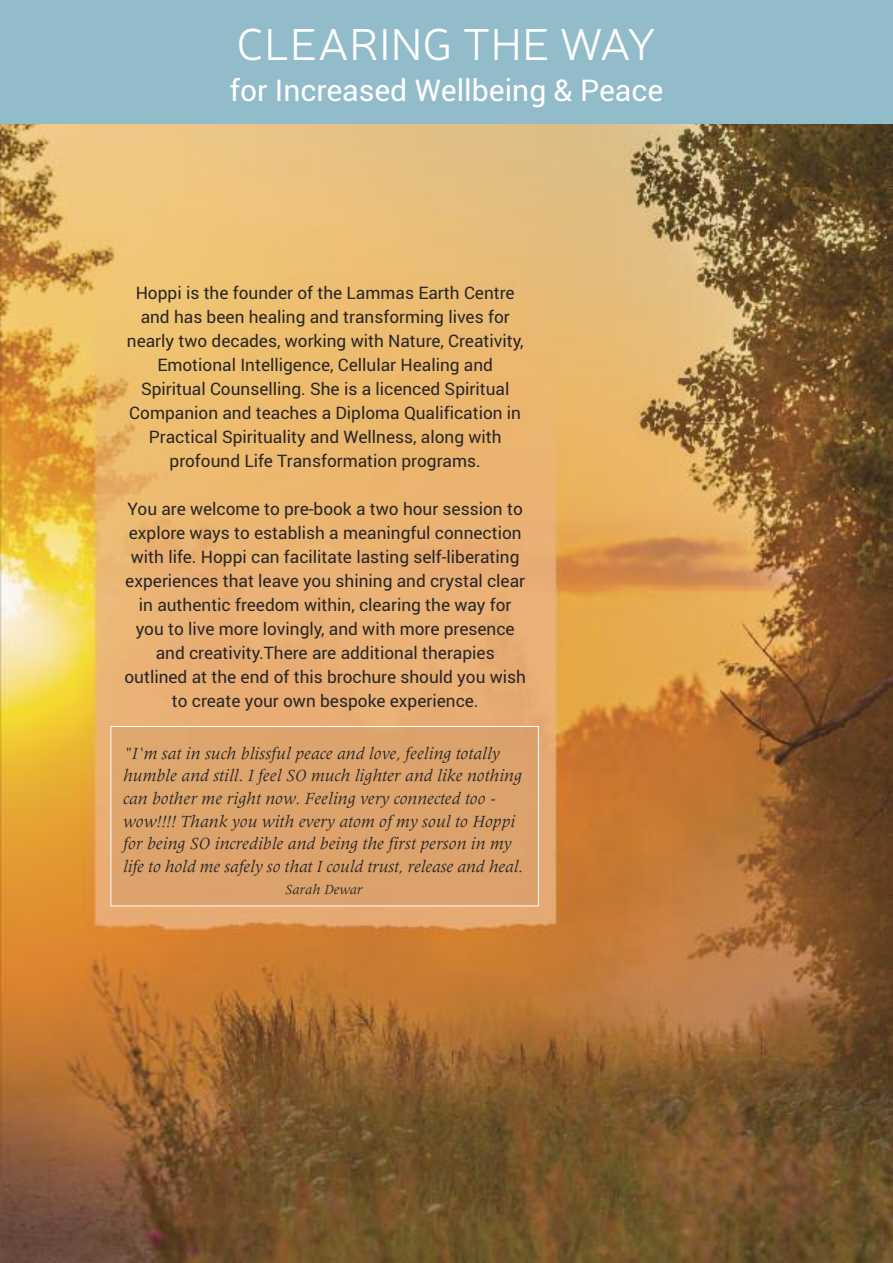
<style>
.page{position:relative;width:893px;height:1263px;background:#fff}
.page>*{position:absolute;margin:0;border:0;box-sizing:border-box;transform-origin:0 0}
.t1{font:300 45px "Neris";letter-spacing:.01em;color:#fff}
.t2{font:30px "Roboto";color:#fff}
.t3{font:17.25px/24px "Roboto";color:#272627;text-align:center}
.t4{font:16.5px/22.6px "D Meridien Rg It";color:#272627}
.t5{font:13.5px "D Meridien Rg It";color:#272627}
</style>
<div class="page">
<img style="left:0;top:123px;width:893px;height:1140px">
<div style="left:113px;top:728px;width:424px;height:176px;background:#dca26c"></div>
<div style="left:111px;top:726px;width:428px;height:180px;border:1px solid #fff"></div>
<div style="left:0;top:0;width:893px;height:123px;background:#92bcca"></div>
<h1 class="t1" style="left:237px;top:28px;width:421px">CLEARING THE WAY</h1>
<h2 class="t2" style="left:230px;top:73px;width:435px">for Increased Wellbeing &amp; Peace</h2>
<p class="t3" style="left:127px;top:281px;width:398px">Hoppi is the founder of the Lammas Earth Centre and has been healing and transforming lives for nearly two decades, working with Nature, Creativity, Emotional Intelligence, Cellular Healing and Spiritual Counselling. She is a licenced Spiritual Companion and teaches a Diploma Qualification in Practical Spirituality and Wellness, along with profound Life Transformation programs.</p>
<p class="t3" style="left:124px;top:497px;width:403px">You are welcome to pre-book a two hour session to explore ways to establish a meaningful connection with life. Hoppi can facilitate lasting self-liberating experiences that leave you shining and crystal clear in authentic freedom within, clearing the way for you to live more lovingly, and with more presence and creativity.There are additional therapies outlined at the end of this brochure should you wish to create your own bespoke experience.</p>
<p class="t4" style="left:123px;top:742px;width:401px">"I'm sat in such blissful peace and love, feeling totally humble and still. I feel SO much lighter and like nothing can bother me right now. Feeling very connected too - wow!!!! Thank you with every atom of my soul to Hoppi for being SO incredible and being the first person in my life to hold me safely so that I could trust, release and heal.</p>
<p class="t5" style="left:285px;top:882px;width:79px">Sarah Dewar</p>
</div>
